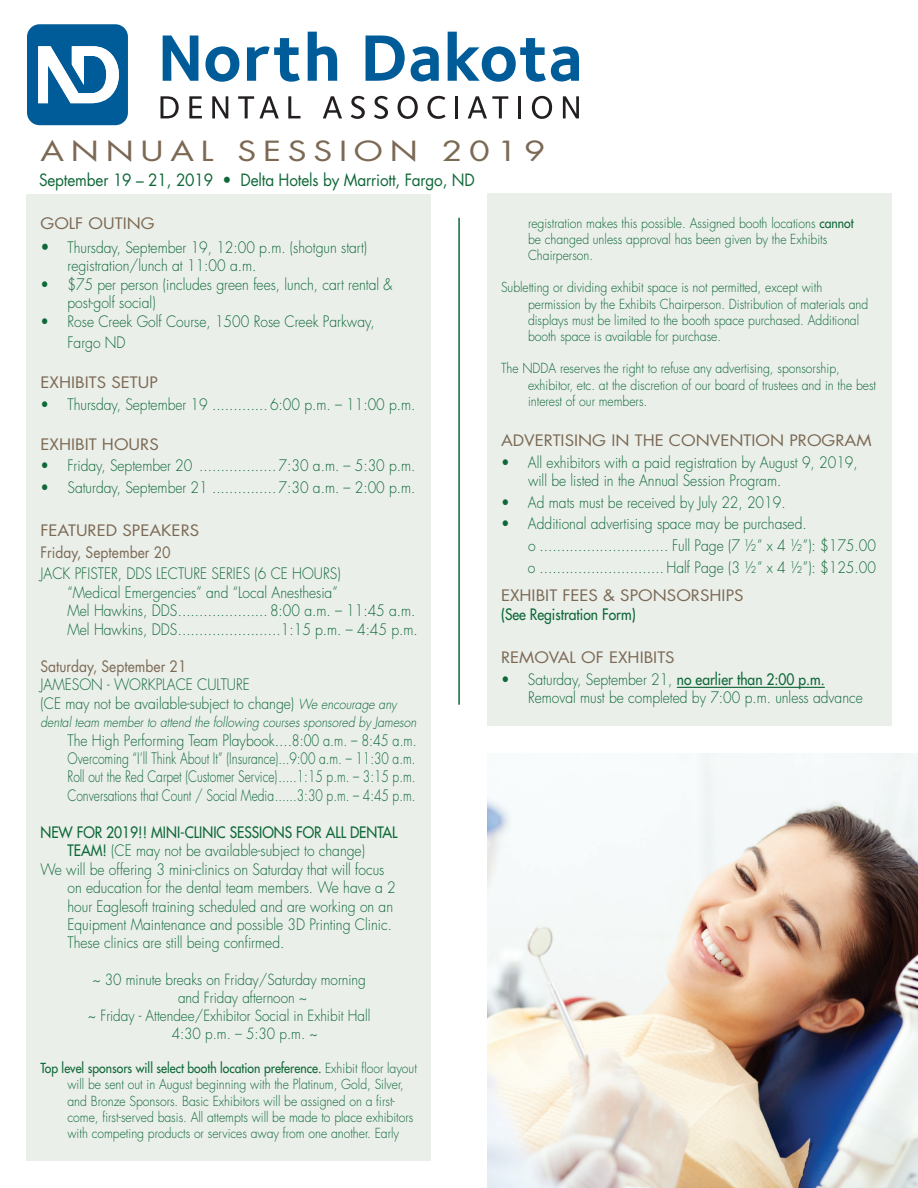
<style>
.page{position:relative;width:918px;height:1188px;background:#fff}
.page>*{position:absolute;margin:0;border:0;box-sizing:border-box;transform-origin:0 0}
.t1{font:27px "Futura";letter-spacing:.2em;color:#7c6954;scale:1.25 1}
.t2{font:16.5px "Futura";letter-spacing:-.01em;color:#0f6838;scale:.93 1}
.SubHead{font:300 15.3px/18.5px "Futura";color:#0f6838;scale:.9 1}
.tabbed_list{font:300 15.3px/18.5px "Futura";color:#0f6838;scale:.9 1}
.SubHead-2{font:300 15.3px "Futura";color:#0f6838;scale:.78 1}
.Heading{font:15.3px/18.5px "Futura";color:#7c6954;scale:1.1 1}
.tabbed_list-2{font:15.3px/18.5px "Futura";color:#0f6838;text-align:center;scale:.9 1}
.SubHead-3{font:15.3px "Futura";color:#7c6954;scale:.9 1}
.tabbed_list-3{font:15.3px "Futura";color:#7c6954;scale:1.1 1}
.SubHead-4{font:300 15px/18px "Futura";color:#0f6838;scale:.9 1}
.SubHead-5{font:300 13.5px/16.2px "Futura";color:#0f6838;scale:.9 1}
.tabbed_list-4{font:italic 300 13.5px "Futura";color:#0f6838;scale:.9 1}
.s1{font-size:16.5px}
.s2{font-style:italic;font-size:13.5px}
.s3{font-weight:300}
.s4{font-weight:400}
.s5{color:#0f6838}
</style>
<div class="page">
<div style="left:488px;top:194px;width:404px;height:532px;background:#eaefea"></div>
<div style="left:26px;top:194px;width:405px;height:967px;background:#eaefea"></div>
<hr style="left:458px;top:218px;width:2px;height:487px;background:#0f6838">
<hr style="left:677px;top:687px;width:148px;height:1px;background:#0f6838">
<img style="left:488px;top:754px;width:430px;height:434px">
<svg style="left:27px;top:24px;width:101px;height:101px"></svg>
<svg style="left:163px;top:36px;width:35px;height:45px"></svg>
<svg style="left:205px;top:46px;width:34px;height:36px"></svg>
<svg style="left:247px;top:38px;width:53px;height:44px"></svg>
<svg style="left:308px;top:32px;width:29px;height:49px"></svg>
<svg style="left:366px;top:35px;width:39px;height:46px"></svg>
<svg style="left:411px;top:46px;width:28px;height:36px"></svg>
<svg style="left:448px;top:32px;width:131px;height:50px"></svg>
<svg style="left:161px;top:96px;width:18px;height:22px"></svg>
<svg style="left:189px;top:96px;width:13px;height:22px"></svg>
<svg style="left:212px;top:96px;width:16px;height:22px"></svg>
<svg style="left:238px;top:96px;width:16px;height:22px"></svg>
<svg style="left:260px;top:96px;width:19px;height:22px"></svg>
<svg style="left:288px;top:96px;width:12px;height:22px"></svg>
<svg style="left:323px;top:96px;width:19px;height:22px"></svg>
<svg style="left:351px;top:96px;width:14px;height:23px"></svg>
<svg style="left:374px;top:96px;width:14px;height:23px"></svg>
<svg style="left:398px;top:96px;width:20px;height:23px"></svg>
<svg style="left:427px;top:96px;width:19px;height:23px"></svg>
<hr style="left:455px;top:96px;width:3px;height:22px;background:#231f20">
<svg style="left:468px;top:96px;width:40px;height:22px"></svg>
<hr style="left:518px;top:96px;width:3px;height:22px;background:#231f20">
<svg style="left:532px;top:96px;width:20px;height:23px"></svg>
<svg style="left:563px;top:96px;width:16px;height:22px"></svg>
<p class="t1" style="left:40px;top:132px;width:405px">ANNUAL SESSION 2019</p>
<p class="t2" style="left:39px;top:168px;width:470px">September 19 – 21, 2019 • Delta Hotels by Marriott, Fargo, ND</p>
<p class="Heading" style="left:40px;top:214px;width:105px">GOLF OUTING</p>
<p class="tabbed_list" style="left:68px;top:238px;width:335px;text-indent:-27px"><span class="s1">•</span> Thursday, September 19, 12:00 p.m. (shotgun start) registration/lunch at 11:00 a.m.</p>
<p class="tabbed_list" style="left:68px;top:275px;width:363px;text-indent:-27px">• $75 per person (includes green fees, lunch, cart rental &amp; post-golf social)</p>
<p class="tabbed_list" style="left:68px;top:311px;width:343px;line-height:21px;text-indent:-27px">• Rose Creek Golf Course, 1500 Rose Creek Parkway,<br>Fargo ND</p>
<p class="Heading" style="left:40px;top:373px;width:108px">EXHIBITS SETUP</p>
<p class="tabbed_list" style="left:40px;top:395px;width:418px">• Thursday, September 19 ............. 6:00 p.m. – 11:00 p.m.</p>
<p class="Heading" style="left:40px;top:435px;width:109px">EXHIBIT HOURS</p>
<p class="tabbed_list" style="left:40px;top:457px;width:418px">• Friday, September 20 .................. 7:30 a.m. – 5:30 p.m.</p>
<p class="tabbed_list" style="left:40px;top:479px;width:418px">• Saturday, September 21 ............... 7:30 a.m. – 2:00 p.m.</p>
<p class="tabbed_list-3" style="left:40px;top:520px;width:146px">FEATURED SPEAKERS</p>
<p class="SubHead-3" style="left:40px;top:542px;width:146px">Friday, September 20</p>
<p class="tabbed_list" style="left:40px;top:565px;width:335px">JACK PFISTER, DDS LECTURE SERIES (6 CE HOURS)</p>
<p class="tabbed_list" style="left:67px;top:583px;width:302px">“Medical Emergencies” and “Local Anesthesia”</p>
<p class="tabbed_list" style="left:67px;top:602px;width:388px">Mel Hawkins, DDS..................... 8:00 a.m. – 11:45 a.m.</p>
<p class="tabbed_list" style="left:67px;top:620px;width:391px">Mel Hawkins, DDS........................1:15 p.m. – 4:45 p.m.</p>
<p class="SubHead-3" style="left:40px;top:656px;width:164px">Saturday, September 21</p>
<p class="tabbed_list" style="left:40px;top:676px;width:398px">JAMESON - WORKPLACE CULTURE<br>(CE may not be available-subject to change) <span class="s2">We encourage any</span></p>
<p class="tabbed_list-4" style="left:40px;top:713px;width:419px">dental team member to attend the following courses sponsored by Jameson</p>
<p class="SubHead" style="left:68px;top:731px;width:389px">The High Performing Team Playbook....8:00 a.m. – 8:45 a.m.</p>
<p class="SubHead-2" style="left:68px;top:749px;width:448px">Overcoming “I’ll Think About It” (Insurance)...9:00 a.m. – 11:30 a.m.</p>
<p class="SubHead-2" style="left:67px;top:767px;width:448px">Roll out the Red Carpet (Customer Service).....1:15 p.m. – 3:15 p.m.</p>
<p class="SubHead-2" style="left:67px;top:785px;width:448px">Conversations that Count / Social Media......3:30 p.m. – 4:45 p.m.</p>
<p class="tabbed_list-2" style="left:40px;top:823px;width:398px">NEW FOR 2019!! MINI-CLINIC SESSIONS FOR ALL DENTAL<br>TEAM! <span class="s3">(CE may not be available-subject to change)</span></p>
<p class="SubHead" style="left:68px;top:860px;width:366px;text-indent:-27px">We will be offering 3 mini-clinics on Saturday that will focus on education for the dental team members. We have a 2 hour Eaglesoft training scheduled and are working on an Equipment Maintenance and possible 3D Printing Clinic.<br>These clinics are still being confirmed.</p>
<p class="SubHead-4" style="left:178px;top:971px;width:210px;text-indent:-86px">~ 30 minute breaks on Friday/Saturday morning and Friday afternoon ~</p>
<p class="SubHead-4" style="left:172px;top:1007px;width:222px;text-indent:-84px">~ Friday - Attendee/Exhibitor Social in Exhibit Hall<br>4:30 p.m. – 5:30 p.m. ~</p>
<p class="SubHead-5" style="left:68px;top:1060px;width:390px;text-indent:-27px"><span class="s4">Top level sponsors will select booth location preference.</span> Exhibit floor layout will be sent out in August beginning with the Platinum, Gold, Silver, and Bronze Sponsors. Basic Exhibitors will be assigned on a first&shy;come, first-served basis. All attempts will be made to place exhibitors with competing products or services away from one another. Early</p>
<p class="SubHead-5" style="left:528px;top:215px;width:363px">registration makes this possible. Assigned booth locations <span class="s4">cannot </span>be changed unless approval has been given by the Exhibits<br>Chairperson.</p>
<p class="SubHead-5" style="left:528px;top:280px;width:380px;text-indent:-27px">Subletting or dividing exhibit space is not permitted, except with permission by the Exhibits Chairperson. Distribution of materials and displays must be limited to the booth space purchased. Additional booth space is available for purchase.</p>
<p class="SubHead-5" style="left:528px;top:361px;width:388px;text-indent:-27px">The NDDA reserves the right to refuse any advertising, sponsorship, exhibitor, etc. at the discretion of our board of trustees and in the best interest of our members.</p>
<p class="Heading" style="left:501px;top:431px;width:338px">ADVERTISING IN THE CONVENTION PROGRAM</p>
<p class="SubHead" style="left:528px;top:453px;width:368px;text-indent:-27px">• All exhibitors with a paid registration by August 9, 2019, will be listed in the Annual Session Program.</p>
<p class="SubHead" style="left:501px;top:493px;width:318px">• Ad mats must be received by July 22, 2019.</p>
<p class="SubHead" style="left:501px;top:515px;width:341px">• Additional advertising space may be purchased.</p>
<p class="SubHead" style="left:528px;top:537px;width:388px">o .............................. Full Page (7 ½” x 4 ½”): $175.00</p>
<p class="SubHead" style="left:528px;top:558px;width:388px">o ............................. Half Page (3 ½” x 4 ½”): $125.00</p>
<p class="Heading" style="left:501px;top:586px;width:222px">EXHIBIT FEES &amp; SPONSORSHIPS <span class="s5">(See Registration Form)</span></p>
<p class="Heading" style="left:501px;top:648px;width:159px">REMOVAL OF EXHIBITS</p>
<p class="SubHead" style="left:528px;top:670px;width:374px;text-indent:-27px">• Saturday, September 21, <span class="s4">no earlier than 2:00 p.m.<br></span>Removal must be completed by 7:00 p.m. unless advance</p>
</div>
